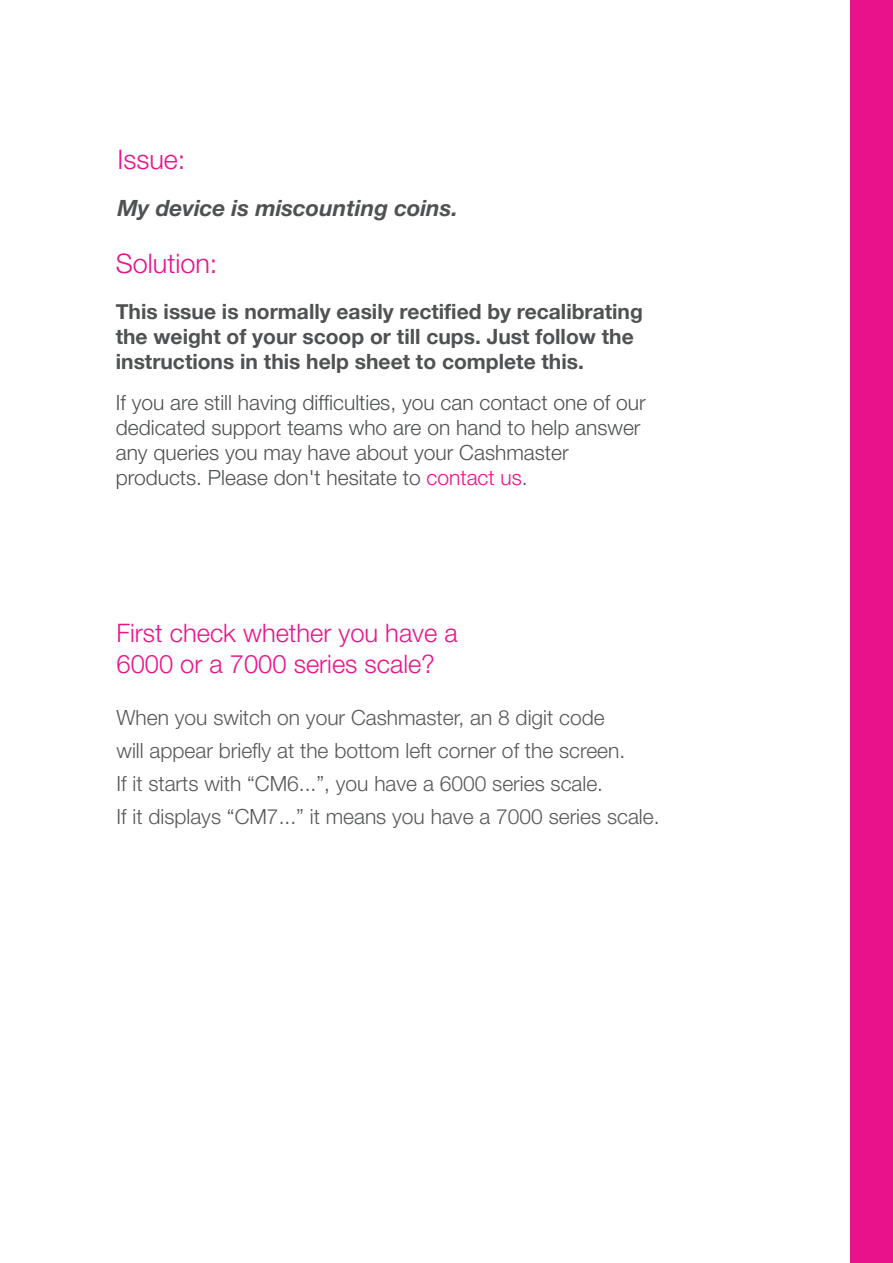
<style>
.page{position:relative;width:893px;height:1263px;background:#fff}
.page>*{position:absolute;margin:0;border:0;box-sizing:border-box;transform-origin:0 0}
.t1{font:300 27px "Helvetica Neue";color:#eb128a}
.t2{font:300 25.5px/30.6px "Helvetica Neue";color:#ea1489}
.t3{font:italic 700 22.5px "Helvetica Neue";color:#4f5152}
.t4{font:300 21px/33px "Helvetica Neue";color:#57585a}
.t5{font:300 21px/25.2px "Helvetica Neue";color:#4f5152}
.t6{font:700 21px/25.2px "Helvetica Neue";color:#4f5152}
.s1{color:#eb128a}
</style>
<div class="page">
<div style="left:851px;top:0;width:42px;height:1263px;background:#e9128a"></div>
<p class="t1" style="left:117px;top:138px;width:69px">Issue:</p>
<p class="t3" style="left:117px;top:190px;width:342px">My device is miscounting coins.</p>
<p class="t1" style="left:116px;top:242px;width:103px">Solution:</p>
<p class="t6" style="left:116px;top:298px;width:529px">This issue is normally easily rectified by recalibrating the weight of your scoop or till cups. Just follow the instructions in this help sheet to complete this.</p>
<p class="t5" style="left:116px;top:389px;width:531px">If you are still having difficulties, you can contact one of our dedicated support teams who are on hand to help answer any queries you may have about your Cashmaster products. Please don't hesitate to <span class="s1">contact us</span>.</p>
<p class="t2" style="left:117px;top:616px;width:343px">First check whether you have a<br>6000 or a 7000 series scale?</p>
<p class="t4" style="left:117px;top:700px;width:544px">When you switch on your Cashmaster, an 8 digit code<br>will appear briefly at the bottom left corner of the screen.<br>If it starts with “CM6...”, you have a 6000 series scale.<br>If it displays “CM7...” it means you have a 7000 series scale.</p>
</div>
